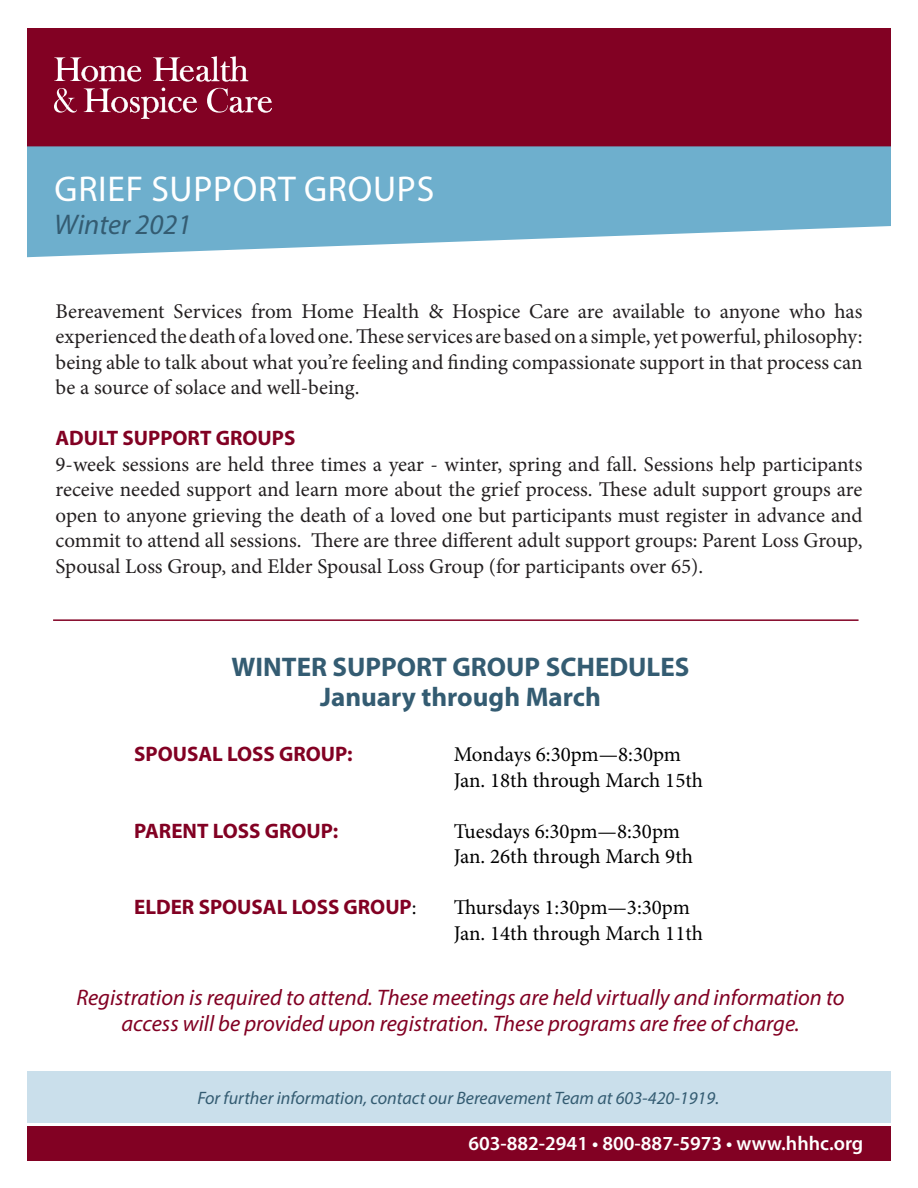
<style>
.page{position:relative;width:918px;height:1188px;background:#fff}
.page>*{position:absolute;margin:0;border:0;box-sizing:border-box;transform-origin:0 0}
.t1{font:36px "Myriad Pro";letter-spacing:.02em;color:#fff}
.t2{font:italic 28.5px "Myriad Pro";color:#345c72}
.Intro{font:700 27px/30px "Myriad Pro";color:#345c72;text-align:center}
.Intro-2{font:italic 22.5px/25.5px "Myriad Pro";color:#820123;text-align:center}
.t3{font:21px/25.5px "Minion Pro";letter-spacing:-.005em;color:#231f20;text-align:justify}
.t4{font:21px "Minion Pro";color:#000}
.t5{font:700 21px "Myriad Pro";color:#820123}
.t6{font:600 19.95px "Myriad Pro";color:#fff}
.t7{font:italic 18px "Myriad Pro";color:#345c72}
.s1{font-family:"Minion Pro";font-weight:400;color:#000}
</style>
<div class="page">
<div style="left:27px;top:28px;width:864px;height:118px;background:#820123"></div>
<div style="left:27px;top:1126px;width:864px;height:35px;background:#820123"></div>
<div style="left:27px;top:1072px;width:864px;height:51px;background:#cadfeb"></div>
<svg style="left:54px;top:88px;width:23px;height:25px"></svg>
<svg style="left:207px;top:88px;width:65px;height:25px"></svg>
<svg style="left:54px;top:57px;width:87px;height:25px"></svg>
<svg style="left:153px;top:56px;width:95px;height:26px"></svg>
<svg style="left:84px;top:88px;width:113px;height:31px"></svg>
<svg style="left:27px;top:146px;width:864px;height:111px;background:#82b9d3"></svg>
<hr style="left:53px;top:619px;width:806px;height:2px;background:#820123">
<p class="t1" style="left:55px;top:167px;width:381px">GRIEF SUPPORT GROUPS</p>
<p class="t2" style="left:54px;top:207px;width:139px">Winter 2021</p>
<p class="t3" style="left:56px;top:299px;width:809px">Bereavement Services from Home Health &amp; Hospice Care are available to anyone who has experienced the death of a loved one. These services are based on a simple, yet powerful, philosophy: being able to talk about what you’re feeling and finding compassionate support in that process can be a source of solace and well-being.</p>
<p class="t5" style="left:56px;top:425px;width:241px">ADULT SUPPORT GROUPS</p>
<p class="t3" style="left:56px;top:452px;width:809px">9-week sessions are held three times a year - winter, spring and fall. Sessions help participants receive needed support and learn more about the grief process. These adult support groups are open to anyone grieving the death of a loved one but participants must register in advance and commit to attend all sessions. There are three different adult support groups: Parent Loss Group, Spousal Loss Group, and Elder Spousal Loss Group (for participants over 65).</p>
<p class="Intro" style="left:232px;top:651px;width:459px">WINTER SUPPORT GROUP SCHEDULES<br>January through March</p>
<p class="t5" style="left:134px;top:741px;width:220px">SPOUSAL LOSS GROUP:</p>
<p class="t4" style="left:454px;top:741px;width:229px">Mondays 6:30pm—8:30pm</p>
<p class="t4" style="left:454px;top:766px;width:251px">Jan. 18th through March 15th</p>
<p class="t5" style="left:134px;top:817px;width:206px">PARENT LOSS GROUP:</p>
<p class="t4" style="left:454px;top:817px;width:228px">Tuesdays 6:30pm—8:30pm</p>
<p class="t4" style="left:454px;top:843px;width:241px">Jan. 26th through March 9th</p>
<p class="t5" style="left:134px;top:894px;width:284px">ELDER SPOUSAL LOSS GROUP<span class="s1">:</span></p>
<p class="t4" style="left:454px;top:894px;width:238px">Thursdays 1:30pm—3:30pm</p>
<p class="t4" style="left:454px;top:919px;width:251px">Jan. 14th through March 11th</p>
<p class="Intro-2" style="left:76px;top:985px;width:770px">Registration is required to attend. These meetings are held virtually and information to access will be provided upon registration. These programs are free of charge.</p>
<p class="t7" style="left:197px;top:1086px;width:523px">For further information, contact our Bereavement Team at 603-420-1919.</p>
<p class="t6" style="left:468px;top:1131px;width:396px">603-882-2941 • 800-887-5973 • www.hhhc.org</p>
</div>
